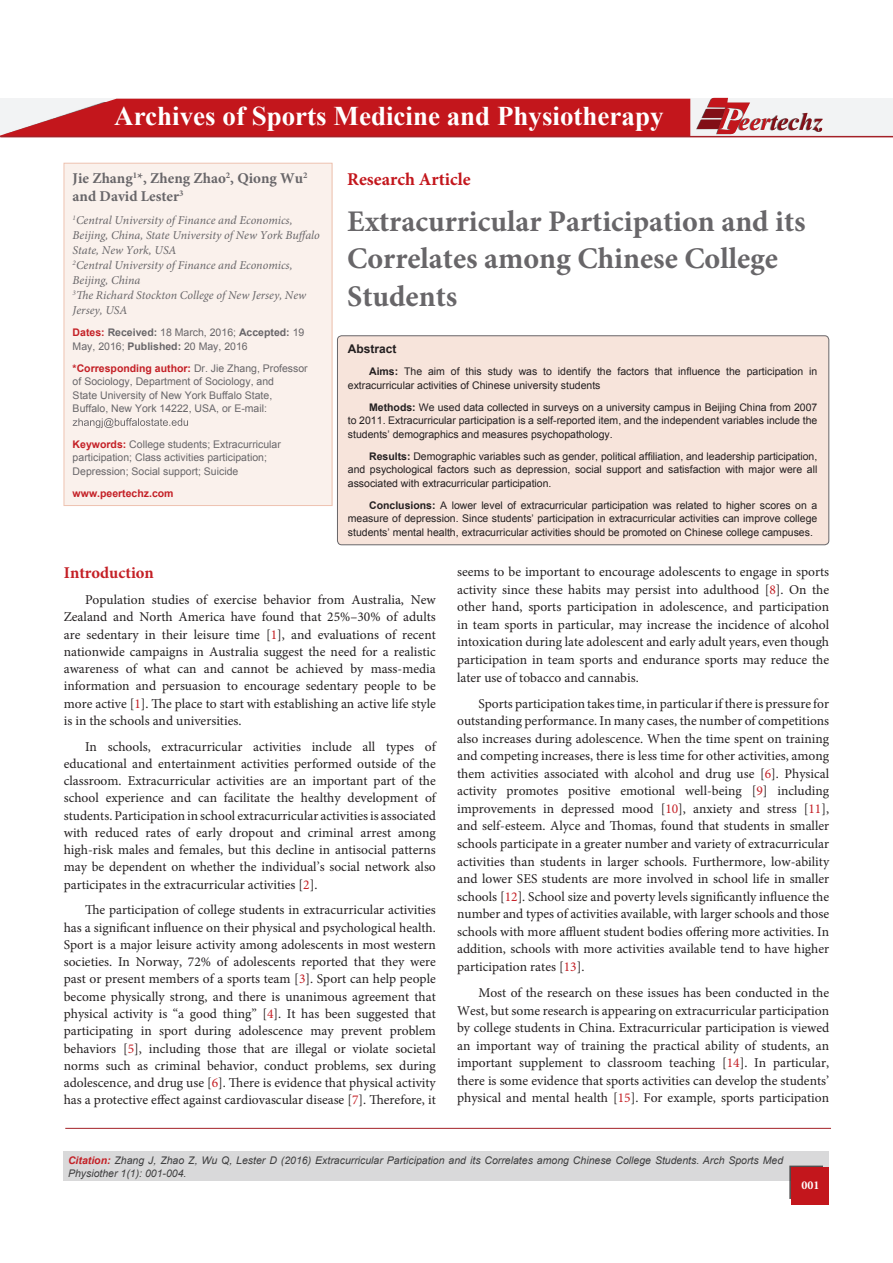
<style>
.page{position:relative;width:893px;height:1263px;background:#fff}
.page>*{position:absolute;margin:0;border:0;box-sizing:border-box;transform-origin:0 0}
.t1{font:700 30px/37.5px "Minion Pro";color:#686669}
.t2{font:700 27px "Times New Roman";color:#fff}
.t3{font:italic 700 24.9px "Times New Roman";color:#606060}
.t4{font:700 18px "Minion Pro";color:#c3161c}
.subsideheadding{font:700 16.5px "Minion Pro";color:#c42026}
.t5{font:700 15px/18px "Minion Pro";color:#686669}
.t6{font:13.5px/17.5px "Minion Pro";color:#231f20;text-align:justify}
.t7{font:italic 12px/15px "Minion Pro";color:#686669}
.t8{font:700 12px "Arial";color:#231f20}
.t9{font:700 12px "Minion Pro";color:#fff}
.bodyText{font:10.5px/13.5px "Arial";color:#231f20;text-align:justify}
.t10{font:10.5px/13.5px "Arial";color:#686669}
.Pa1{font:italic 10.5px/13.5px "Arial";color:#3e3e3f}
.t11{font:700 10.5px "Arial";color:#c42026}
.s1{font-weight:700;color:#c42026}
.s2{font-weight:700}
.s3{color:#c42026}
</style>
<div class="page">
<div style="left:64px;top:1151px;width:765px;height:30px;background:#d9d9da"></div>
<div style="left:0;top:99px;width:893px;height:38px;background:#f2f3f4"></div>
<svg style="left:0;top:99px;width:690px;height:37px;background:#c6282e"></svg>
<hr style="left:0;top:136px;width:893px;height:1px;background:#a42127">
<svg style="left:696px;top:98px;width:127px;height:36px"></svg>
<hr style="left:65px;top:1128px;width:766px;height:1px;background:#a42127">
<div style="left:789px;top:1165px;width:34px;height:34px;background:#231f20;opacity:.75"></div>
<svg style="left:792px;top:1167px;width:37px;height:38px"></svg>
<div style="left:64px;top:163px;width:268px;height:342px;background:#faf1ec"></div>
<svg style="left:73px;top:418px;width:115px;height:10px"></svg>
<div style="left:64px;top:163px;width:268px;height:343px;border:1px solid #eec3b1"></div>
<div style="left:337px;top:336px;width:492px;height:209px;background:#f7e4db;border-radius:4px"></div>
<div style="left:337px;top:335px;width:492px;height:210px;border:1px solid #686669;border-radius:4px"></div>
<p class="t2" style="left:114px;top:97px;width:551px">Archives of Sports Medicine and Physiotherapy</p>
<h3 class="t3" style="left:738px;top:104px;width:86px">eertechz</h3>
<p class="t5" style="left:73px;top:169px;width:236px">Jie Zhang<sup>1</sup>*, Zheng Zhao<sup>2</sup>, Qiong Wu<sup>2 </sup>and David Lester<sup>3</sup></p>
<p class="t7" style="left:73px;top:213px;width:249px"><sup>1</sup>Central University of Finance and Economics,<br>Beijing, China, State University of New York Buffalo<br>State, New York, USA</p>
<p class="t7" style="left:73px;top:258px;width:221px"><sup>2</sup>Central University of Finance and Economics,<br>Beijing, China</p>
<p class="t7" style="left:73px;top:288px;width:235px"><sup>3</sup>The Richard Stockton College of New Jersey, New<br>Jersey, USA</p>
<p class="t10" style="left:73px;top:326px;width:233px"><span class="s1">Dates:</span> <span class="s2">Received:</span> 18 March, 2016; <span class="s2">Accepted:</span> 19<br>May, 2016; <span class="s2">Published:</span> 20 May, 2016</p>
<p class="t10" style="left:73px;top:361px;width:237px"><span class="s1">*Corresponding author:</span> Dr. Jie Zhang, Professor of Sociology, Department of Sociology, and<br>State University of New York Buffalo State, Buffalo, New York 14222, USA, or E-mail:</p>
<p class="t10" style="left:73px;top:437px;width:210px"><span class="s1">Keywords:</span> College students; Extracurricular participation; Class activities participation;<br>Depression; Social support; Suicide</p>
<p class="t11" style="left:73px;top:486px;width:102px">www.peertechz.com</p>
<p class="t4" style="left:347px;top:166px;width:125px">Research Article</p>
<p class="t1" style="left:347px;top:202px;width:460px">Extracurricular Participation and its<br>Correlates among Chinese College<br>Students</p>
<p class="t8" style="left:348px;top:341px;width:50px">Abstract</p>
<p class="bodyText" style="left:348px;top:365px;width:471px;text-indent:21px"><span class="s2">Aims:</span> The aim of this study was to identify the factors that influence the participation in extracurricular activities of Chinese university students</p>
<p class="bodyText" style="left:348px;top:400px;width:471px;text-indent:21px"><span class="s2">Methods:</span> We used data collected in surveys on a university campus in Beijing China from 2007 to 2011. Extracurricular participation is a self-reported item, and the independent variables include the students’ demographics and measures psychopathology.</p>
<p class="bodyText" style="left:348px;top:449px;width:471px;text-indent:21px"><span class="s2">Results:</span> Demographic variables such as gender, political affiliation, and leadership participation, and psychological factors such as depression, social support and satisfaction with major were all associated with extracurricular participation.</p>
<p class="bodyText" style="left:348px;top:498px;width:471px;text-indent:21px"><span class="s2">Conclusions:</span> A lower level of extracurricular participation was related to higher scores on a measure of depression. Since students’ participation in extracurricular activities can improve college students’ mental health, extracurricular activities should be promoted on Chinese college campuses.</p>
<p class="subsideheadding" style="left:64px;top:561px;width:92px">Introduction</p>
<p class="t6" style="left:64px;top:591px;width:374px;text-indent:21px">Population studies of exercise behavior from Australia, New Zealand and North America have found that 25%–30% of adults are sedentary in their leisure time [<span class="s3">1</span>], and evaluations of recent nationwide campaigns in Australia suggest the need for a realistic awareness of what can and cannot be achieved by mass-media information and persuasion to encourage sedentary people to be more active [<span class="s3">1</span>]. The place to start with establishing an active life style is in the schools and universities.</p>
<p class="t6" style="left:64px;top:738px;width:374px;text-indent:21px">In schools, extracurricular activities include all types of educational and entertainment activities performed outside of the classroom. Extracurricular activities are an important part of the school experience and can facilitate the healthy development of students. Participation in school extracurricular activities is associated with reduced rates of early dropout and criminal arrest among high-risk males and females, but this decline in antisocial patterns may be dependent on whether the individual’s social network also participates in the extracurricular activities [<span class="s3">2</span>].</p>
<p class="t6" style="left:64px;top:902px;width:374px;text-indent:21px">The participation of college students in extracurricular activities has a significant influence on their physical and psychological health.<br>Sport is a major leisure activity among adolescents in most western societies. In Norway, 72% of adolescents reported that they were past or present members of a sports team [<span class="s3">3</span>]. Sport can help people become physically strong, and there is unanimous agreement that physical activity is “a good thing” [<span class="s3">4</span>]. It has been suggested that participating in sport during adolescence may prevent problem behaviors [<span class="s3">5</span>], including those that are illegal or violate societal norms such as criminal behavior, conduct problems, sex during adolescence, and drug use [<span class="s3">6</span>]. There is evidence that physical activity has a protective effect against cardiovascular disease [<span class="s3">7</span>]. Therefore, it</p>
<p class="t6" style="left:457px;top:563px;width:374px">seems to be important to encourage adolescents to engage in sports activity since these habits may persist into adulthood [<span class="s3">8</span>]. On the other hand, sports participation in adolescence, and participation in team sports in particular, may increase the incidence of alcohol intoxication during late adolescent and early adult years, even though participation in team sports and endurance sports may reduce the later use of tobacco and cannabis.</p>
<p class="t6" style="left:457px;top:695px;width:374px;text-indent:21px">Sports participation takes time, in particular if there is pressure for outstanding performance. In many cases, the number of competitions also increases during adolescence. When the time spent on training and competing increases, there is less time for other activities, among them activities associated with alcohol and drug use [<span class="s3">6</span>]. Physical activity promotes positive emotional well-being [<span class="s3">9</span>] including improvements in depressed mood [<span class="s3">10</span>], anxiety and stress [<span class="s3">11</span>], and self-esteem. Alyce and Thomas, found that students in smaller schools participate in a greater number and variety of extracurricular activities than students in larger schools. Furthermore, low-ability and lower SES students are more involved in school life in smaller schools [<span class="s3">12</span>]. School size and poverty levels significantly influence the number and types of activities available, with larger schools and those schools with more affluent student bodies offering more activities. In addition, schools with more activities available tend to have higher participation rates [<span class="s3">13</span>].</p>
<p class="t6" style="left:457px;top:984px;width:374px;text-indent:21px">Most of the research on these issues has been conducted in the West, but some research is appearing on extracurricular participation by college students in China. Extracurricular participation is viewed an important way of training the practical ability of students, an important supplement to classroom teaching [<span class="s3">14</span>]. In particular, there is some evidence that sports activities can develop the students’ physical and mental health [<span class="s3">15</span>]. For example, sports participation</p>
<p class="Pa1" style="left:68px;top:1153px;width:717px"><span class="s1">Citation:</span> Zhang J, Zhao Z, Wu Q, Lester D (2016) Extracurricular Participation and its Correlates among Chinese College Students. Arch Sports Med<br>Physiother 1(1): 001-004.</p>
<p class="t9" style="left:801px;top:1176px;width:19px">001</p>
</div>
